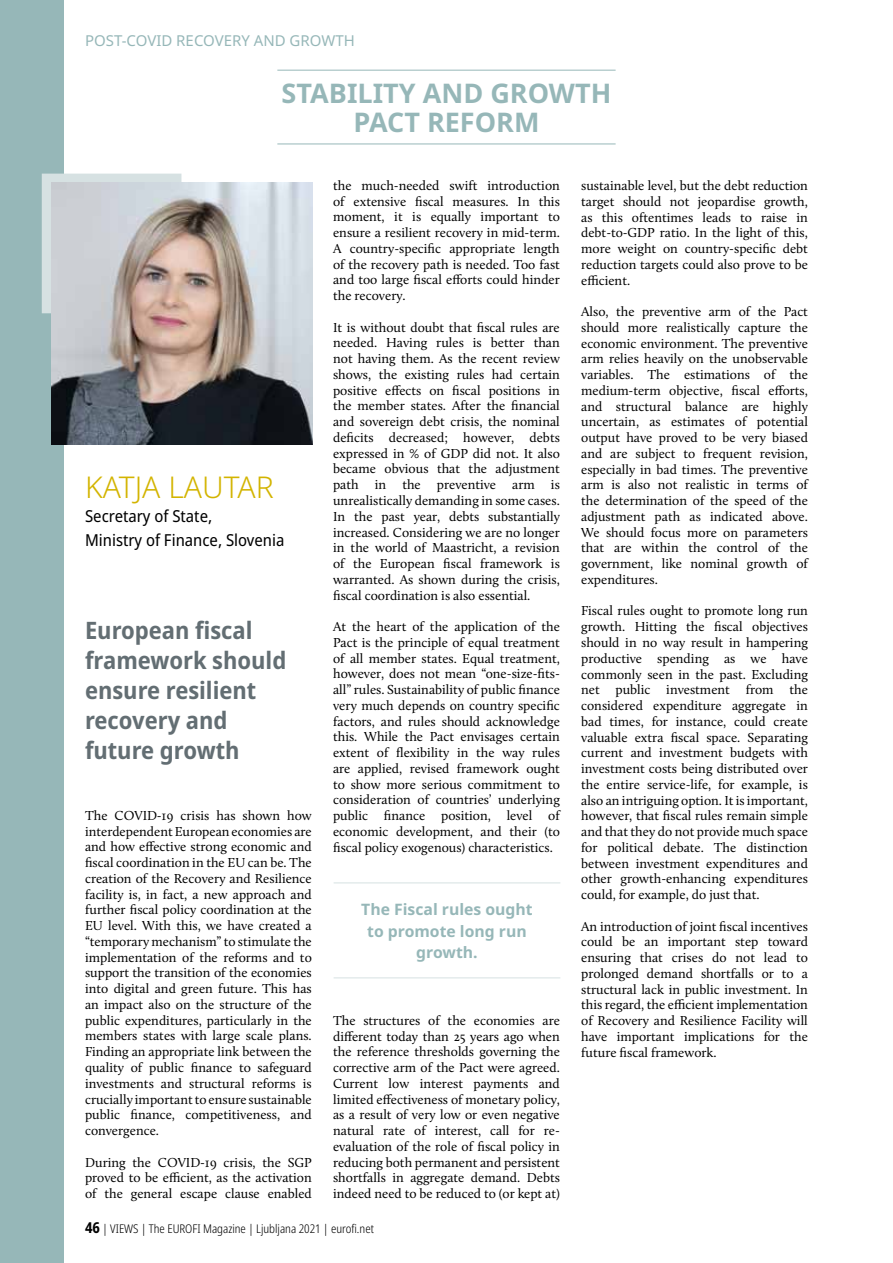
<style>
.page{position:relative;width:893px;height:1263px;background:#fff}
.page>*{position:absolute;margin:0;border:0;box-sizing:border-box;transform-origin:0 0}
.t1{font:300 30px "Noto Sans";color:#d3b400}
.t2{font:700 27px/28.5px "Noto Sans";color:#96b7b8;text-align:center}
.t3{font:700 semi-condensed 24px/30px "Noto Sans";color:#636e73}
.t4{font:semi-condensed 16.5px/24px "Noto Sans";color:#000}
.t5{font:700 15.75px/21.6px "Noto Sans";color:#96b7b8;text-align:center}
.t6{font:15px "Noto Sans";color:#96b7b8}
.t7{font:13.5px/15.8px "Calluna";color:#000;text-align:justify}
.t8{font:300 condensed 12px "Noto Sans";color:#000}
.s1{font-weight:700;font-size:15px}
</style>
<div class="page">
<div style="left:0;top:0;width:64px;height:1263px;background:#96b7b8"></div>
<hr style="left:277px;top:144px;width:339px;height:1px;background:#96b7b8">
<hr style="left:277px;top:70px;width:339px;height:1px;background:#96b7b8">
<div style="left:42px;top:174px;width:139px;height:139px;background:#d6e1e2"></div>
<img style="left:51px;top:183px;width:262px;height:261px">
<hr style="left:334px;top:882px;width:226px;height:1px;background:#d6e1e2">
<hr style="left:334px;top:977px;width:226px;height:1px;background:#d6e1e2">
<p class="t6" style="left:85px;top:30px;width:271px">POST-COVID RECOVERY AND GROWTH</p>
<h2 class="t2" style="left:282px;top:80px;width:331px">STABILITY AND GROWTH<br>PACT REFORM</h2>
<h1 class="t1" style="left:85px;top:466px;width:190px">KATJA LAUTAR</h1>
<p class="t4" style="left:85px;top:504px;width:201px">Secretary of State,<br>Ministry of Finance, Slovenia</p>
<h3 class="t3" style="left:85px;top:615px;width:203px">European fiscal framework should ensure resilient recovery and future growth</h3>
<p class="t7" style="left:85px;top:807px;width:228px">The COVID-19 crisis has shown how interdependent European economies are and how effective strong economic and fiscal coordination in the EU can be. The creation of the Recovery and Resilience facility is, in fact, a new approach and further fiscal policy coordination at the EU level. With this, we have created a “temporary mechanism” to stimulate the implementation of the reforms and to support the transition of the economies into digital and green future. This has an impact also on the structure of the public expenditures, particularly in the members states with large scale plans.<br>Finding an appropriate link between the quality of public finance to safeguard investments and structural reforms is crucially important to ensure sustainable public finance, competitiveness, and convergence.</p>
<p class="t7" style="left:85px;top:1154px;width:228px">During the COVID-19 crisis, the SGP proved to be efficient, as the activation of the general escape clause enabled</p>
<p class="t7" style="left:333px;top:177px;width:228px">the much-needed swift introduction of extensive fiscal measures. In this moment, it is equally important to ensure a resilient recovery in mid-term.<br>A country-specific appropriate length of the recovery path is needed. Too fast and too large fiscal efforts could hinder the recovery.</p>
<p class="t7" style="left:333px;top:319px;width:228px">It is without doubt that fiscal rules are needed. Having rules is better than not having them. As the recent review shows, the existing rules had certain positive effects on fiscal positions in the member states. After the financial and sovereign debt crisis, the nominal deficits decreased; however, debts expressed in % of GDP did not. It also became obvious that the adjustment path in the preventive arm is unrealistically demanding in some cases.<br>In the past year, debts substantially increased. Considering we are no longer in the world of Maastricht, a revision of the European fiscal framework is warranted. As shown during the crisis, fiscal coordination is also essential.</p>
<p class="t7" style="left:333px;top:618px;width:228px">At the heart of the application of the Pact is the principle of equal treatment of all member states. Equal treatment, however, does not mean “one-size-fits&shy;all” rules. Sustainability of public finance very much depends on country specific factors, and rules should acknowledge this. While the Pact envisages certain extent of flexibility in the way rules are applied, revised framework ought to show more serious commitment to consideration of countries’ underlying public finance position, level of economic development, and their (to fiscal policy exogenous) characteristics.</p>
<p class="t5" style="left:361px;top:899px;width:173px">The Fiscal rules ought to promote long run growth.</p>
<p class="t7" style="left:333px;top:1012px;width:228px">The structures of the economies are different today than 25 years ago when the reference thresholds governing the corrective arm of the Pact were agreed.<br>Current low interest payments and limited effectiveness of monetary policy, as a result of very low or even negative natural rate of interest, call for re&shy;evaluation of the role of fiscal policy in reducing both permanent and persistent shortfalls in aggregate demand. Debts indeed need to be reduced to (or kept at)</p>
<p class="t8" style="left:85px;top:1220px;width:290px"><span class="s1">46</span> | VIEWS | The EUROFI Magazine | Ljubljana 2021 | eurofi.net</p>
<p class="t7" style="left:581px;top:178px;width:228px">sustainable level, but the debt reduction target should not jeopardise growth, as this oftentimes leads to raise in debt-to-GDP ratio. In the light of this, more weight on country-specific debt reduction targets could also prove to be efficient.</p>
<p class="t7" style="left:581px;top:304px;width:228px">Also, the preventive arm of the Pact should more realistically capture the economic environment. The preventive arm relies heavily on the unobservable variables. The estimations of the medium-term objective, fiscal efforts, and structural balance are highly uncertain, as estimates of potential output have proved to be very biased and are subject to frequent revision, especially in bad times. The preventive arm is also not realistic in terms of the determination of the speed of the adjustment path as indicated above.<br>We should focus more on parameters that are within the control of the government, like nominal growth of expenditures.</p>
<p class="t7" style="left:581px;top:603px;width:228px">Fiscal rules ought to promote long run growth. Hitting the fiscal objectives should in no way result in hampering productive spending as we have commonly seen in the past. Excluding net public investment from the considered expenditure aggregate in bad times, for instance, could create valuable extra fiscal space. Separating current and investment budgets with investment costs being distributed over the entire service-life, for example, is also an intriguing option. It is important, however, that fiscal rules remain simple and that they do not provide much space for political debate. The distinction between investment expenditures and other growth-enhancing expenditures could, for example, do just that.</p>
<p class="t7" style="left:581px;top:918px;width:228px">An introduction of joint fiscal incentives could be an important step toward ensuring that crises do not lead to prolonged demand shortfalls or to a structural lack in public investment. In this regard, the efficient implementation of Recovery and Resilience Facility will have important implications for the future fiscal framework.</p>
</div>
